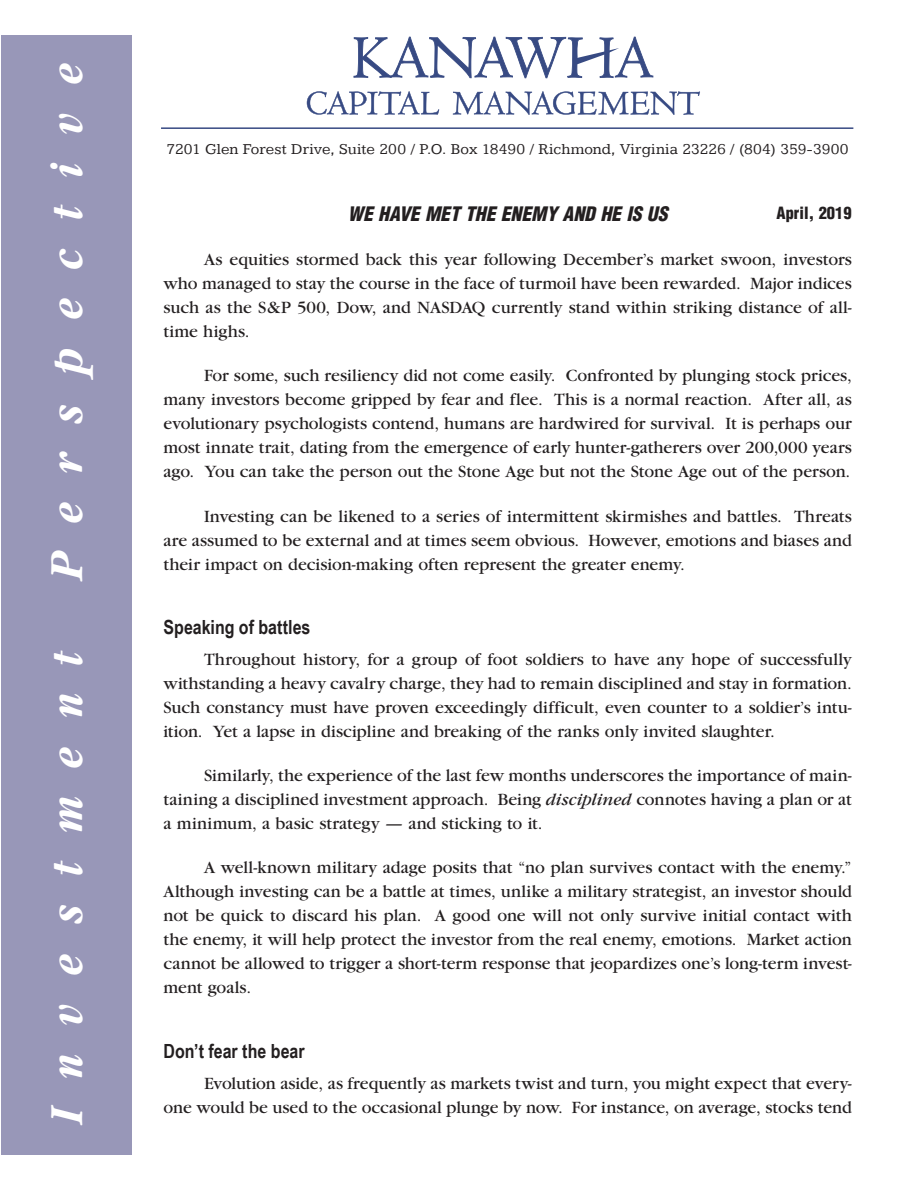
<style>
.page{position:relative;width:918px;height:1188px;background:#fff}
.page>*{position:absolute;margin:0;border:0;box-sizing:border-box;transform-origin:0 0}
.t1{font:italic 700 49.5px "Garamond";letter-spacing:.665em;color:#fff;scale:.85 1}
.t2{font:700 19.5px "Arial Narrow";color:#231f20}
.t3{font:italic 900 condensed 19.5px "Helvetica";color:#231f20}
.t4{font:18px/24px "Garamond";color:#231f20;text-align:justify}
.t5{font:900 condensed 16.5px "Helvetica";color:#231f20}
.t6{font:15.75px "Kameron";color:#231f20}
.s1{font-style:italic}
</style>
<div class="page">
<div style="left:1px;top:35px;width:131px;height:1119px;background:#9897b8"></div>
<hr style="left:161px;top:127px;width:692px;height:2px;background:#374a83">
<svg style="left:307px;top:91px;width:132px;height:24px"></svg>
<svg style="left:453px;top:91px;width:247px;height:24px"></svg>
<svg style="left:353px;top:37px;width:300px;height:41px"></svg>
<h1 class="t1" style="left:39px;top:582px;width:613px;rotate:-90deg">Perspective</h1>
<h1 class="t1" style="left:39px;top:1126px;width:561px;rotate:-90deg">Investment</h1>
<p class="t6" style="left:167px;top:140px;width:684px">7201 Glen Forest Drive, Suite 200 / P.O. Box 18490 / Richmond, Virginia 23226 / (804) 359-3900</p>
<p class="t3" style="left:348px;top:202px;width:321px">WE HAVE MET THE ENEMY AND HE IS US</p>
<p class="t4" style="left:164px;top:248px;width:690px;text-indent:40px">As equities stormed back this year following December’s market swoon, investors who managed to stay the course in the face of turmoil have been rewarded. Major indices such as the S&amp;P 500, Dow, and NASDAQ currently stand within striking distance of all&shy;time highs.</p>
<p class="t4" style="left:164px;top:364px;width:690px;text-indent:40px">For some, such resiliency did not come easily. Confronted by plunging stock prices, many investors become gripped by fear and flee. This is a normal reaction. After all, as evolutionary psychologists contend, humans are hardwired for survival. It is perhaps our most innate trait, dating from the emergence of early hunter-gatherers over 200,000 years ago. You can take the person out the Stone Age but not the Stone Age out of the person.</p>
<p class="t4" style="left:164px;top:504px;width:690px;text-indent:40px">Investing can be likened to a series of intermittent skirmishes and battles. Threats are assumed to be external and at times seem obvious. However, emotions and biases and their impact on decision-making often represent the greater enemy.</p>
<p class="t5" style="left:777px;top:203px;width:77px">April, 2019</p>
<p class="t2" style="left:164px;top:612px;width:149px">Speaking of battles</p>
<p class="t4" style="left:164px;top:647px;width:690px;text-indent:40px">Throughout history, for a group of foot soldiers to have any hope of successfully withstanding a heavy cavalry charge, they had to remain disciplined and stay in formation.<br>Such constancy must have proven exceedingly difficult, even counter to a soldier’s intu&shy;ition. Yet a lapse in discipline and breaking of the ranks only invited slaughter.</p>
<p class="t4" style="left:164px;top:764px;width:690px;text-indent:40px">Similarly, the experience of the last few months underscores the importance of main&shy;taining a disciplined investment approach. Being <span class="s1">disciplined</span> connotes having a plan or at a minimum, a basic strategy — and sticking to it.</p>
<p class="t4" style="left:164px;top:856px;width:690px;text-indent:40px">A well-known military adage posits that “no plan survives contact with the enemy.” Although investing can be a battle at times, unlike a military strategist, an investor should not be quick to discard his plan. A good one will not only survive initial contact with the enemy, it will help protect the investor from the real enemy, emotions. Market action cannot be allowed to trigger a short-term response that jeopardizes one’s long-term invest&shy;ment goals.</p>
<p class="t2" style="left:164px;top:1036px;width:143px">Don’t fear the bear</p>
<p class="t4" style="left:164px;top:1071px;width:690px;text-align:right">Evolution aside, as frequently as markets twist and turn, you might expect that every-<br>one would be used to the occasional plunge by now. For instance, on average, stocks tend</p>
</div>
